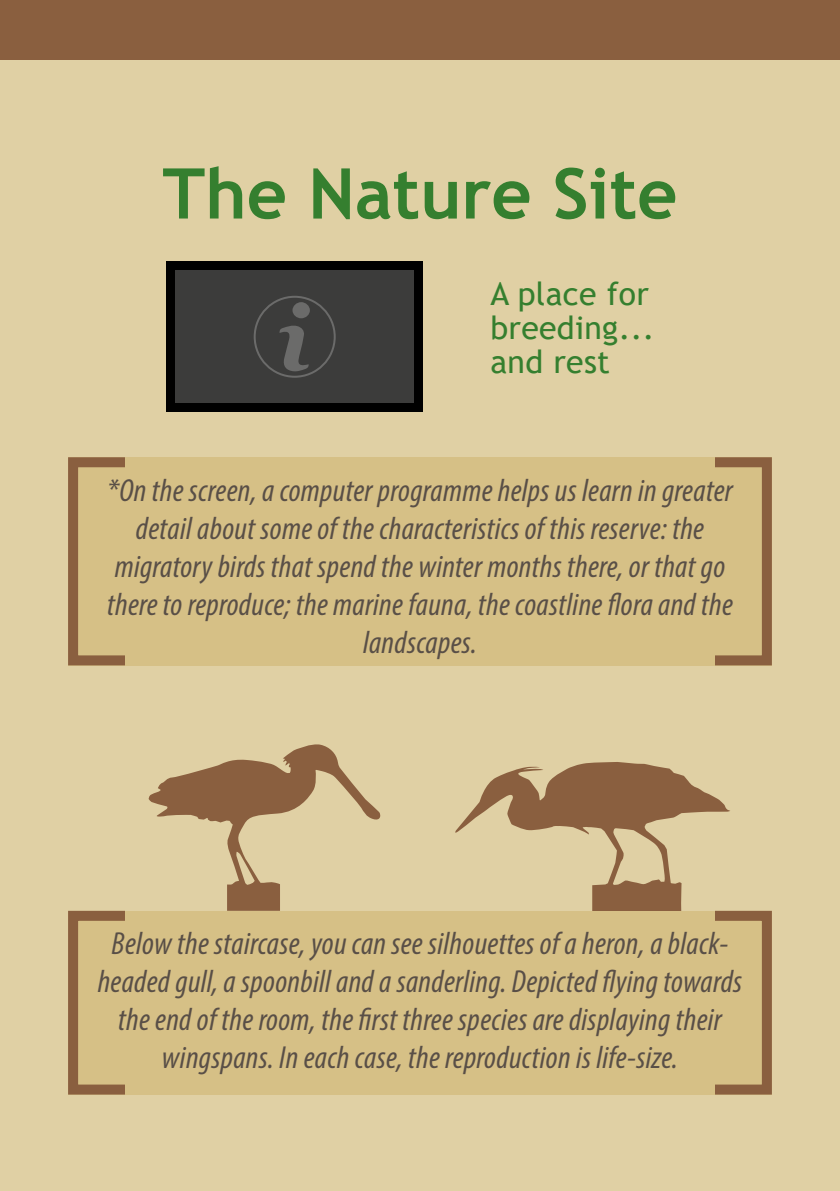
<style>
.page{position:relative;width:840px;height:1191px;background:#fff}
.page>*{position:absolute;margin:0;border:0;box-sizing:border-box;transform-origin:0 0}
.t1{font:700 70px "Trebuchet MS";color:#357f2f}
.t2{font:italic condensed 32px/38px "Myriad Pro";letter-spacing:.01em;color:#594f47;text-align:center}
.t3{font:32px/34px "Trebuchet MS";letter-spacing:.01em;color:#357f2f}
</style>
<div class="page">
<div style="left:0;top:0;width:839px;height:1191px;background:#e0d0a4"></div>
<svg style="left:455px;top:762px;width:275px;height:148px"></svg>
<div style="left:0;top:0;width:839px;height:60px;background:#8a5f3f"></div>
<div style="left:68px;top:457px;width:703px;height:208px;background:#d6c086"></div>
<div style="left:166px;top:262px;width:257px;height:150px;background:#000"></div>
<div style="left:175px;top:270px;width:238px;height:133px;background:#3c3c3b"></div>
<svg style="left:279px;top:325px;width:29px;height:46px"></svg>
<div style="left:292px;top:302px;width:18px;height:16px;background:#6b6b6a;border-radius:50%"></div>
<div style="left:253px;top:296px;width:82px;height:82px;border:2px solid #6b6b6a;border-radius:50%"></div>
<div style="left:68px;top:910px;width:703px;height:184px;background:#d6c086"></div>
<svg style="left:148px;top:744px;width:233px;height:166px"></svg>
<div style="left:68px;top:457px;width:62px;height:208px;border:10px solid #8a5f3f"></div>
<div style="left:709px;top:457px;width:62px;height:208px;border:10px solid #8a5f3f"></div>
<div style="left:68px;top:910px;width:62px;height:184px;border:10px solid #8a5f3f"></div>
<div style="left:709px;top:910px;width:62px;height:184px;border:10px solid #8a5f3f"></div>
<h1 class="t1" style="left:162px;top:150px;width:516px">The Nature Site</h1>
<p class="t3" style="left:490px;top:277px;width:166px">A place for breeding... and rest</p>
<p class="t2" style="left:107px;top:471px;width:627px">*On the screen, a computer programme helps us learn in greater detail about some of the characteristics of this reserve: the migratory birds that spend the winter months there, or that go there to reproduce; the marine fauna, the coastline flora and the landscapes.</p>
<p class="t2" style="left:98px;top:924px;width:645px">Below the staircase, you can see silhouettes of a heron, a black&shy;headed gull, a spoonbill and a sanderling. Depicted flying towards the end of the room, the first three species are displaying their wingspans. In each case, the reproduction is life-size.</p>
</div>
